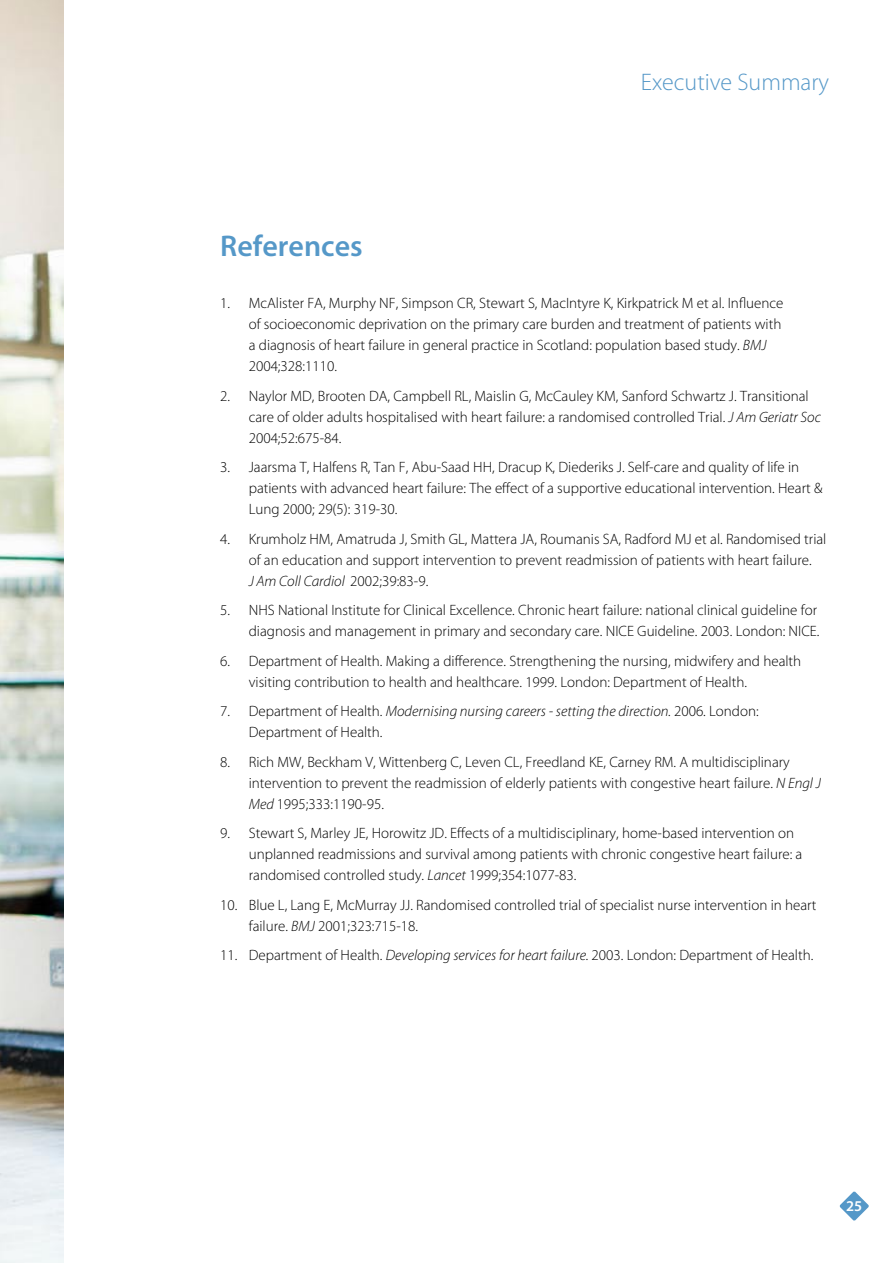
<style>
.page{position:relative;width:893px;height:1263px;background:#fff}
.page>*{position:absolute;margin:0;border:0;box-sizing:border-box;transform-origin:0 0}
.t1{font:30px "Myriad MM";color:#5598c8}
.t2{font:24px "Myriad MM";color:#5598c8}
.t3{font:15px/21px "Myriad MM";color:#000}
.t4{font:15px "Myriad MM";color:#fff}
.s1{font-style:italic}
</style>
<div class="page">
<svg style="left:840px;top:1192px;width:29px;height:28px"></svg>
<img style="left:0;top:0;width:64px;height:1263px">
<h1 class="t1" style="left:220px;top:232px;width:144px">References</h1>
<h2 class="t2" style="left:641px;top:71px;width:190px">Executive Summary</h2>
<p class="t3" style="left:249px;top:293px;width:536px;text-indent:-28px">1. McAlister FA, Murphy NF, Simpson CR, Stewart S, MacIntyre K, Kirkpatrick M et al. Influence of socioeconomic deprivation on the primary care burden and treatment of patients with a diagnosis of heart failure in general practice in Scotland: population based study. <span class="s1">BMJ </span>2004;328:1110.</p>
<p class="t3" style="left:249px;top:386px;width:574px;text-indent:-28px">2. Naylor MD, Brooten DA, Campbell RL, Maislin G, McCauley KM, Sanford Schwartz J. Transitional care of older adults hospitalised with heart failure: a randomised controlled Trial. <span class="s1">J Am Geriatr Soc<br></span>2004;52:675-84.</p>
<p class="t3" style="left:249px;top:457px;width:575px;text-indent:-28px">3. Jaarsma T, Halfens R, Tan F, Abu-Saad HH, Dracup K, Diederiks J. Self-care and quality of life in patients with advanced heart failure: The effect of a supportive educational intervention. Heart &amp;<br>Lung 2000; 29(5): 319-30.</p>
<p class="t3" style="left:249px;top:529px;width:579px;text-indent:-28px">4. Krumholz HM, Amatruda J, Smith GL, Mattera JA, Roumanis SA, Radford MJ et al. Randomised trial of an education and support intervention to prevent readmission of patients with heart failure.<br><span class="s1">J Am Coll Cardiol</span> 2002;39:83-9.</p>
<p class="t3" style="left:220px;top:600px;width:601px;text-align:right">5. NHS National Institute for Clinical Excellence. Chronic heart failure: national clinical guideline for diagnosis and management in primary and secondary care. NICE Guideline. 2003. London: NICE.</p>
<p class="t3" style="left:249px;top:651px;width:554px;text-indent:-28px">6. Department of Health. Making a difference. Strengthening the nursing, midwifery and health visiting contribution to health and healthcare. 1999. London: Department of Health.</p>
<p class="t3" style="left:249px;top:701px;width:511px;text-indent:-28px">7. Department of Health. <span class="s1">Modernising nursing careers - setting the direction.</span> 2006. London:<br>Department of Health.</p>
<p class="t3" style="left:249px;top:752px;width:574px;text-indent:-28px">8. Rich MW, Beckham V, Wittenberg C, Leven CL, Freedland KE, Carney RM. A multidisciplinary intervention to prevent the readmission of elderly patients with congestive heart failure. <span class="s1">N Engl J<br>Med</span> 1995;333:1190-95.</p>
<p class="t3" style="left:249px;top:823px;width:555px;text-indent:-29px">9. Stewart S, Marley JE, Horowitz JD. Effects of a multidisciplinary, home-based intervention on unplanned readmissions and survival among patients with chronic congestive heart failure: a randomised controlled study. <span class="s1">Lancet</span> 1999;354:1077-83.</p>
<p class="t3" style="left:249px;top:895px;width:569px;text-indent:-28px">10. Blue L, Lang E, McMurray JJ. Randomised controlled trial of specialist nurse intervention in heart failure. <span class="s1">BMJ</span> 2001;323:715-18.</p>
<p class="t3" style="left:220px;top:945px;width:594px">11. Department of Health. <span class="s1">Developing services for heart failure.</span> 2003. London: Department of Health.</p>
<p class="t4" style="left:846px;top:1198px;width:18px">25</p>
</div>
